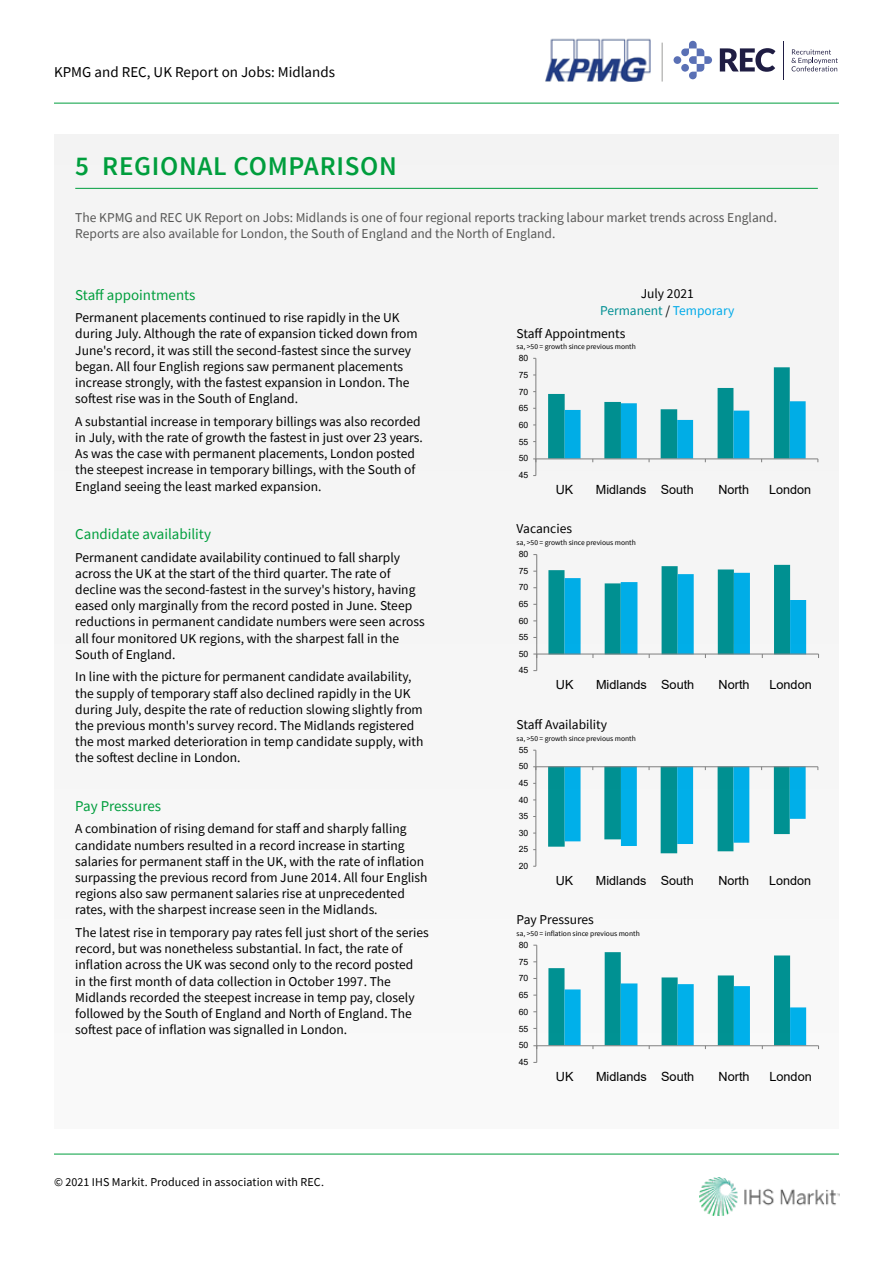
<style>
.page{position:relative;width:893px;height:1263px;background:#fff}
.page>*{position:absolute;margin:0;border:0;box-sizing:border-box;transform-origin:0 0}
.t1{font:600 27px "Source Sans Pro";letter-spacing:.025em;color:#009e3d}
.t2{font:15px "Source Sans Pro";color:#009e3d}
.t3{font:15px "Source Sans Pro";color:#000}
.t4{font:13.5px/16.2px "Source Sans Pro";color:#000}
.t5{font:13.5px/16.2px "Source Sans Pro";color:#575756}
.t6{font:13.5px "Source Sans Pro";color:#008f93}
.t7{font:12.6px "Arial";color:#000}
.t8{font:12px "Source Sans Pro";letter-spacing:.01em;color:#000}
.t9{font:8.7px "Arial";color:#000}
.t10{font:8.55px "Arial";color:#000}
.t11{font:7.5px "Source Sans Pro";color:#000}
.s1{color:#000}
.s2{color:#00aae9}
</style>
<div class="page">
<hr style="left:54px;top:103px;width:785px;height:1px;background:#009e3d">
<img style="left:699px;top:1177px;width:141px;height:38px">
<hr style="left:54px;top:1154px;width:785px;height:1px;background:#009e3d">
<img style="left:545px;top:38px;width:106px;height:44px">
<svg style="left:720px;top:48px;width:55px;height:24px"></svg>
<hr style="left:783px;top:41px;width:1px;height:38px;background:#1f1d43">
<svg style="left:791px;top:49px;width:47px;height:22px"></svg>
<div style="left:673px;top:56px;width:8px;height:8px;background:#5a70b5;border-radius:50%"></div>
<svg style="left:681px;top:41px;width:31px;height:38px"></svg>
<hr style="left:662px;top:43px;width:1px;height:39px;background:#9d9d9c">
<div style="left:54px;top:134px;width:785px;height:995px;background:#f5f5f5"></div>
<hr style="left:535px;top:358px;width:1px;height:118px;background:#868686">
<hr style="left:536px;top:459px;width:282px;height:1px;background:#868686">
<svg style="left:548px;top:367px;width:258px;height:95px"></svg>
<hr style="left:75px;top:188px;width:743px;height:1px;background:#009e3d">
<hr style="left:536px;top:555px;width:1px;height:116px;background:#868686">
<hr style="left:537px;top:654px;width:281px;height:1px;background:#868686">
<svg style="left:548px;top:565px;width:258px;height:93px"></svg>
<hr style="left:535px;top:750px;width:1px;height:116px;background:#868686">
<hr style="left:536px;top:766px;width:282px;height:1px;background:#868686">
<svg style="left:548px;top:766px;width:258px;height:87px"></svg>
<hr style="left:536px;top:945px;width:1px;height:117px;background:#868686">
<hr style="left:537px;top:1045px;width:281px;height:1px;background:#868686">
<svg style="left:548px;top:952px;width:258px;height:97px"></svg>
<p class="t3" style="left:54px;top:63px;width:283px">KPMG and REC, UK Report on Jobs: Midlands</p>
<h1 class="t1" style="left:75px;top:149px;width:323px">5 REGIONAL COMPARISON</h1>
<p class="t5" style="left:75px;top:209px;width:703px">The KPMG and REC UK Report on Jobs: Midlands is one of four regional reports tracking labour market trends across England.<br>Reports are also available for London, the South of England and the North of England.</p>
<p class="t2" style="left:75px;top:285px;width:122px">Staff appointments</p>
<p class="t4" style="left:75px;top:309px;width:344px">Permanent placements continued to rise rapidly in the UK during July. Although the rate of expansion ticked down from June's record, it was still the second-fastest since the survey began. All four English regions saw permanent placements increase strongly, with the fastest expansion in London. The softest rise was in the South of England.</p>
<p class="t4" style="left:75px;top:413px;width:349px">A substantial increase in temporary billings was also recorded in July, with the rate of growth the fastest in just over 23 years.<br>As was the case with permanent placements, London posted the steepest increase in temporary billings, with the South of England seeing the least marked expansion.</p>
<p class="t2" style="left:75px;top:524px;width:137px">Candidate availability</p>
<p class="t4" style="left:75px;top:549px;width:351px">Permanent candidate availability continued to fall sharply across the UK at the start of the third quarter. The rate of decline was the second-fastest in the survey's history, having eased only marginally from the record posted in June. Steep reductions in permanent candidate numbers were seen across all four monitored UK regions, with the sharpest fall in the South of England.</p>
<p class="t4" style="left:75px;top:669px;width:350px">In line with the picture for permanent candidate availability, the supply of temporary staff also declined rapidly in the UK during July, despite the rate of reduction slowing slightly from the previous month's survey record. The Midlands registered the most marked deterioration in temp candidate supply, with the softest decline in London.</p>
<p class="t2" style="left:75px;top:796px;width:87px">Pay Pressures</p>
<p class="t4" style="left:75px;top:821px;width:354px">A combination of rising demand for staff and sharply falling candidate numbers resulted in a record increase in starting salaries for permanent staff in the UK, with the rate of inflation surpassing the previous record from June 2014. All four English regions also saw permanent salaries rise at unprecedented rates, with the sharpest increase seen in the Midlands.</p>
<p class="t4" style="left:75px;top:924px;width:355px">The latest rise in temporary pay rates fell just short of the series record, but was nonetheless substantial. In fact, the rate of inflation across the UK was second only to the record posted<br>in the first month of data collection in October 1997. The Midlands recorded the steepest increase in temp pay, closely followed by the South of England and North of England. The softest pace of inflation was signalled in London.</p>
<p class="t8" style="left:54px;top:1175px;width:272px">© 2021 IHS Markit. Produced in association with REC.</p>
<p class="t4" style="left:641px;top:286px;width:55px">July 2021</p>
<p class="t6" style="left:600px;top:302px;width:136px">Permanent <span class="s1">/</span> <span class="s2">Temporary</span></p>
<p class="t4" style="left:517px;top:325px;width:110px">Staff Appointments</p>
<p class="t11" style="left:517px;top:342px;width:121px">sa, &gt;50 = growth since previous month</p>
<p class="t9" style="left:519px;top:352px;width:11px">80</p>
<p class="t9" style="left:519px;top:369px;width:11px">75</p>
<p class="t9" style="left:519px;top:385px;width:11px">70</p>
<p class="t9" style="left:519px;top:402px;width:11px">65</p>
<p class="t9" style="left:519px;top:419px;width:11px">60</p>
<p class="t9" style="left:519px;top:436px;width:11px">55</p>
<p class="t9" style="left:519px;top:452px;width:11px">50</p>
<p class="t9" style="left:519px;top:469px;width:11px">45</p>
<p class="t7" style="left:556px;top:481px;width:19px">UK</p>
<p class="t7" style="left:596px;top:481px;width:99px">Midlands South</p>
<p class="t7" style="left:718px;top:481px;width:32px">North</p>
<p class="t7" style="left:769px;top:481px;width:43px">London</p>
<p class="t4" style="left:517px;top:520px;width:57px">Vacancies</p>
<p class="t11" style="left:517px;top:538px;width:121px">sa, &gt;50 = growth since previous month</p>
<p class="t10" style="left:519px;top:548px;width:11px">80</p>
<p class="t10" style="left:519px;top:565px;width:11px">75</p>
<p class="t10" style="left:519px;top:581px;width:11px">70</p>
<p class="t10" style="left:519px;top:598px;width:11px">65</p>
<p class="t10" style="left:519px;top:615px;width:11px">60</p>
<p class="t10" style="left:519px;top:631px;width:11px">55</p>
<p class="t10" style="left:519px;top:648px;width:11px">50</p>
<p class="t10" style="left:519px;top:664px;width:11px">45</p>
<p class="t7" style="left:556px;top:676px;width:19px">UK</p>
<p class="t7" style="left:596px;top:676px;width:100px">Midlands South</p>
<p class="t7" style="left:719px;top:676px;width:33px">North</p>
<p class="t7" style="left:769px;top:676px;width:44px">London</p>
<p class="t4" style="left:517px;top:716px;width:92px">Staff Availability</p>
<p class="t11" style="left:517px;top:733px;width:121px">sa, &gt;50 = growth since previous month</p>
<p class="t10" style="left:519px;top:744px;width:11px">55</p>
<p class="t10" style="left:519px;top:760px;width:11px">50</p>
<p class="t10" style="left:519px;top:777px;width:11px">45</p>
<p class="t10" style="left:519px;top:794px;width:11px">40</p>
<p class="t10" style="left:519px;top:810px;width:11px">35</p>
<p class="t10" style="left:519px;top:827px;width:11px">30</p>
<p class="t10" style="left:519px;top:843px;width:11px">25</p>
<p class="t10" style="left:519px;top:860px;width:11px">20</p>
<p class="t7" style="left:556px;top:872px;width:19px">UK</p>
<p class="t7" style="left:596px;top:872px;width:99px">Midlands South</p>
<p class="t7" style="left:718px;top:872px;width:32px">North</p>
<p class="t7" style="left:769px;top:872px;width:43px">London</p>
<p class="t4" style="left:517px;top:912px;width:79px">Pay Pressures</p>
<p class="t11" style="left:517px;top:929px;width:125px">sa, &gt;50 = inflation since previous month</p>
<p class="t9" style="left:519px;top:939px;width:11px">80</p>
<p class="t9" style="left:519px;top:956px;width:11px">75</p>
<p class="t9" style="left:519px;top:972px;width:11px">70</p>
<p class="t9" style="left:519px;top:989px;width:11px">65</p>
<p class="t9" style="left:519px;top:1006px;width:11px">60</p>
<p class="t9" style="left:519px;top:1022px;width:11px">55</p>
<p class="t9" style="left:519px;top:1039px;width:11px">50</p>
<p class="t9" style="left:519px;top:1056px;width:11px">45</p>
<p class="t7" style="left:556px;top:1068px;width:19px">UK</p>
<p class="t7" style="left:596px;top:1068px;width:100px">Midlands South</p>
<p class="t7" style="left:719px;top:1068px;width:33px">North</p>
<p class="t7" style="left:769px;top:1068px;width:44px">London</p>
</div>
